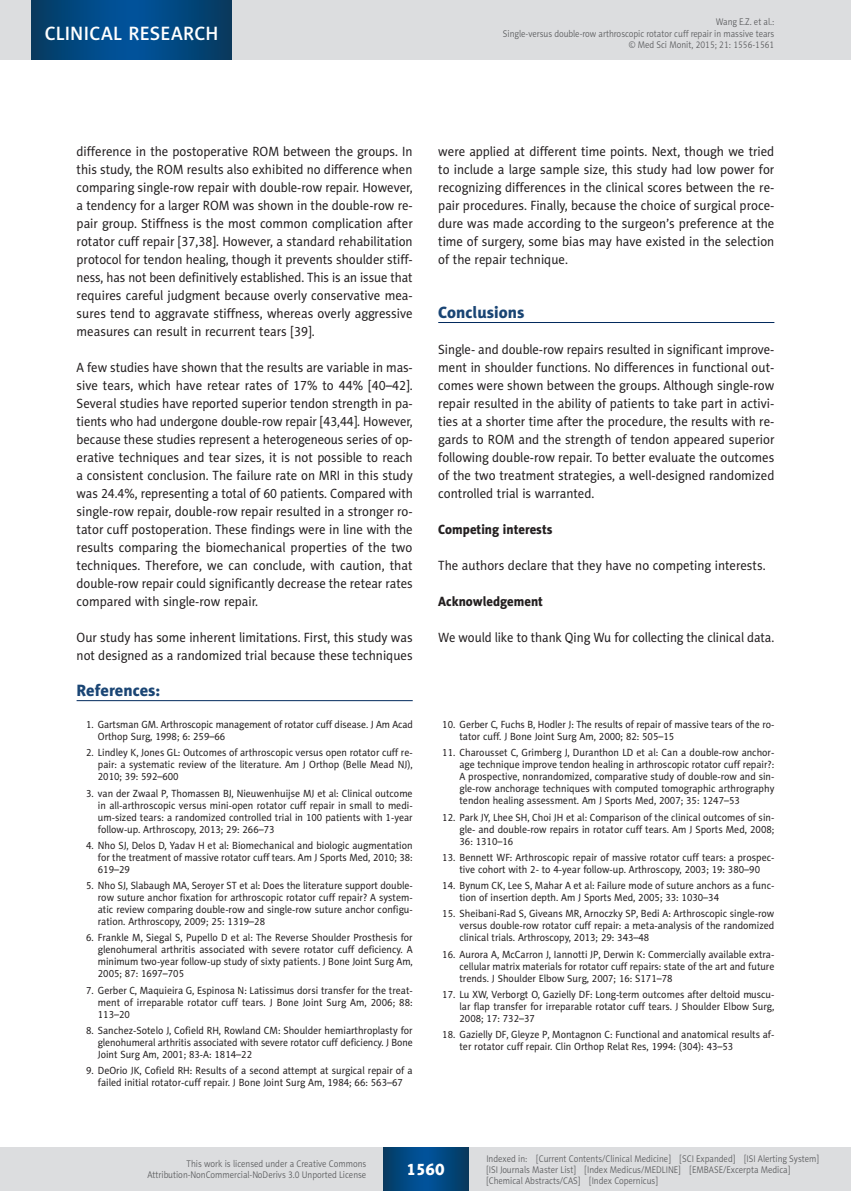
<style>
.page{position:relative;width:851px;height:1191px;background:#fff}
.page>*{position:absolute;margin:0;border:0;box-sizing:border-box;transform-origin:0 0}
.t1{font:19.5px "Naomi Sans EFN Medium";letter-spacing:.015em;color:#fff}
.MSM_Headline_1{font:16.5px "Naomi Sans EFN Heavy";color:#1a4574}
.MSM_Referencje_Tytul{font:16.5px "Naomi Sans EFN Heavy";color:#1a4574}
.t2{font:16.5px "Naomi Sans EFN Heavy";color:#fff}
.MSM_Body{font:13.5px/18px "Naomi Sans EFN";color:#231f20;text-align:justify;scale:.94 1}
.MSM_Body-2{font:13.5px/18px "Naomi Sans EFN";color:#231f20;text-align:justify;scale:.95 1}
.MSM_Headline_2{font:13.5px "Naomi Sans EFN Heavy";color:#231f20;scale:.95 1}
.MSM_Referencje_punkt{font:10.5px/12px "Naomi Sans EFN";color:#231f20;text-align:justify;scale:.95 1}
.MSM_Referencje_punkt-2{font:10.5px/12px "Naomi Sans EFN";color:#231f20;scale:.94 1}
.t3{font:9.75px/11.2px "Naomi Sans EFN Light";color:#57585a;text-align:right;scale:.9 1}
</style>
<div class="page">
<hr style="left:438px;top:322px;width:336px;height:1px;background:#00295c">
<hr style="left:77px;top:700px;width:335px;height:1px;background:#00295c">
<div style="left:0;top:1148px;width:850px;height:43px;background:#dcdddf"></div>
<svg style="left:383px;top:1147px;width:85px;height:43px;background:#02477e"></svg>
<div style="left:0;top:0;width:850px;height:60px;background:#dcdddf"></div>
<hr style="left:850px;top:0;width:1px;height:60px;background:#dcdddf">
<svg style="left:32px;top:0;width:200px;height:60px;background:#02477e"></svg>
<h1 class="t1" style="left:45px;top:22px;width:175px">CLINICAL RESEARCH</h1>
<p class="t3" style="left:503px;top:16px;width:303px">Wang E.Z. et al.:<br>Single-versus double-row arthroscopic rotator cuff repair in massive tears © Med Sci Monit, 2015; 21: 1556-1561</p>
<p class="MSM_Body-2" style="left:77px;top:142px;width:355px">difference in the postoperative ROM between the groups. In this study, the ROM results also exhibited no difference when comparing single-row repair with double-row repair. However, a tendency for a larger ROM was shown in the double-row re&shy;pair group. Stiffness is the most common complication after rotator cuff repair [37,38]. However, a standard rehabilitation protocol for tendon healing, though it prevents shoulder stiff&shy;ness, has not been definitively established. This is an issue that requires careful judgment because overly conservative mea&shy;sures tend to aggravate stiffness, whereas overly aggressive measures can result in recurrent tears [39].</p>
<p class="MSM_Body" style="left:77px;top:358px;width:359px">A few studies have shown that the results are variable in mas&shy;sive tears, which have retear rates of 17% to 44% [40–42].<br>Several studies have reported superior tendon strength in pa&shy;tients who had undergone double-row repair [43,44]. However, because these studies represent a heterogeneous series of op&shy;erative techniques and tear sizes, it is not possible to reach a consistent conclusion. The failure rate on MRI in this study was 24.4%, representing a total of 60 patients. Compared with single-row repair, double-row repair resulted in a stronger ro&shy;tator cuff postoperation. These findings were in line with the results comparing the biomechanical properties of the two techniques. Therefore, we can conclude, with caution, that double-row repair could significantly decrease the retear rates compared with single-row repair.</p>
<p class="MSM_Body-2" style="left:77px;top:628px;width:355px">Our study has some inherent limitations. First, this study was not designed as a randomized trial because these techniques</p>
<p class="MSM_Referencje_Tytul" style="left:77px;top:680px;width:85px">References:</p>
<p class="MSM_Referencje_punkt-2" style="left:98px;top:718px;width:337px;text-indent:-12px">1. Gartsman GM. Arthroscopic management of rotator cuff disease. J Am Acad<br>Orthop Surg, 1998; 6: 259–66</p>
<p class="MSM_Referencje_punkt" style="left:98px;top:747px;width:333px;text-indent:-12px">2. Lindley K, Jones GL: Outcomes of arthroscopic versus open rotator cuff re&shy;pair: a systematic review of the literature. Am J Orthop (Belle Mead NJ), 2010; 39: 592–600</p>
<p class="MSM_Referencje_punkt" style="left:98px;top:787px;width:333px;text-indent:-12px">3. van der Zwaal P, Thomassen BJ, Nieuwenhuijse MJ et al: Clinical outcome in all-arthroscopic versus mini-open rotator cuff repair in small to medi&shy;um-sized tears: a randomized controlled trial in 100 patients with 1-year follow-up. Arthroscopy, 2013; 29: 266–73</p>
<p class="MSM_Referencje_punkt" style="left:98px;top:839px;width:333px;text-indent:-12px">4. Nho SJ, Delos D, Yadav H et al: Biomechanical and biologic augmentation for the treatment of massive rotator cuff tears. Am J Sports Med, 2010; 38:<br>619–29</p>
<p class="MSM_Referencje_punkt" style="left:98px;top:879px;width:333px;text-indent:-12px">5. Nho SJ, Slabaugh MA, Seroyer ST et al: Does the literature support double&shy;row suture anchor fixation for arthroscopic rotator cuff repair? A system&shy;atic review comparing double-row and single-row suture anchor configu&shy;ration. Arthroscopy, 2009; 25: 1319–28</p>
<p class="MSM_Referencje_punkt" style="left:98px;top:932px;width:333px;text-indent:-12px">6. Frankle M, Siegal S, Pupello D et al: The Reverse Shoulder Prosthesis for glenohumeral arthritis associated with severe rotator cuff deficiency. A minimum two-year follow-up study of sixty patients. J Bone Joint Surg Am, 2005; 87: 1697–705</p>
<p class="MSM_Referencje_punkt" style="left:98px;top:984px;width:333px;text-indent:-12px">7. Gerber C, Maquieira G, Espinosa N: Latissimus dorsi transfer for the treat&shy;ment of irreparable rotator cuff tears. J Bone Joint Surg Am, 2006; 88:<br>113–20</p>
<p class="MSM_Referencje_punkt" style="left:98px;top:1024px;width:333px;text-indent:-12px">8. Sanchez-Sotelo J, Cofield RH, Rowland CM: Shoulder hemiarthroplasty for glenohumeral arthritis associated with severe rotator cuff deficiency. J Bone Joint Surg Am, 2001; 83-A: 1814–22</p>
<p class="MSM_Referencje_punkt" style="left:86px;top:1064px;width:345px;text-align:center">9. DeOrio JK, Cofield RH: Results of a second attempt at surgical repair of a failed initial rotator-cuff repair. J Bone Joint Surg Am, 1984; 66: 563–67</p>
<p class="MSM_Body-2" style="left:438px;top:142px;width:355px">were applied at different time points. Next, though we tried to include a large sample size, this study had low power for recognizing differences in the clinical scores between the re&shy;pair procedures. Finally, because the choice of surgical proce&shy;dure was made according to the surgeon’s preference at the time of surgery, some bias may have existed in the selection of the repair technique.</p>
<p class="MSM_Headline_1" style="left:438px;top:302px;width:88px">Conclusions</p>
<p class="MSM_Body" style="left:438px;top:340px;width:359px">Single- and double-row repairs resulted in significant improve&shy;ment in shoulder functions. No differences in functional out&shy;comes were shown between the groups. Although single-row repair resulted in the ability of patients to take part in activi&shy;ties at a shorter time after the procedure, the results with re&shy;gards to ROM and the strength of tendon appeared superior following double-row repair. To better evaluate the outcomes of the two treatment strategies, a well-designed randomized controlled trial is warranted.</p>
<p class="MSM_Headline_2" style="left:438px;top:521px;width:122px">Competing interests</p>
<p class="MSM_Body-2" style="left:438px;top:556px;width:346px">The authors declare that they have no competing interests.</p>
<p class="MSM_Headline_2" style="left:438px;top:593px;width:112px">Acknowledgement</p>
<p class="MSM_Body" style="left:438px;top:628px;width:359px">We would like to thank Qing Wu for collecting the clinical data.</p>
<p class="MSM_Referencje_punkt-2" style="left:459px;top:718px;width:336px;text-indent:-17px">10. Gerber C, Fuchs B, Hodler J: The results of repair of massive tears of the ro&shy;tator cuff. J Bone Joint Surg Am, 2000; 82: 505–15</p>
<p class="MSM_Referencje_punkt" style="left:459px;top:747px;width:333px;text-indent:-17px">11. Charousset C, Grimberg J, Duranthon LD et al: Can a double-row anchor&shy;age technique improve tendon healing in arthroscopic rotator cuff repair?:<br>A prospective, nonrandomized, comparative study of double-row and sin&shy;gle-row anchorage techniques with computed tomographic arthrography tendon healing assessment. Am J Sports Med, 2007; 35: 1247–53</p>
<p class="MSM_Referencje_punkt" style="left:459px;top:811px;width:333px;text-indent:-17px">12. Park JY, Lhee SH, Choi JH et al: Comparison of the clinical outcomes of sin&shy;gle- and double-row repairs in rotator cuff tears. Am J Sports Med, 2008; 36: 1310–16</p>
<p class="MSM_Referencje_punkt" style="left:442px;top:851px;width:351px;text-align:center">13. Bennett WF: Arthroscopic repair of massive rotator cuff tears: a prospec&shy;tive cohort with 2- to 4-year follow-up. Arthroscopy, 2003; 19: 380–90</p>
<p class="MSM_Referencje_punkt" style="left:459px;top:879px;width:333px;text-indent:-17px">14. Bynum CK, Lee S, Mahar A et al: Failure mode of suture anchors as a func&shy;tion of insertion depth. Am J Sports Med, 2005; 33: 1030–34</p>
<p class="MSM_Referencje_punkt" style="left:459px;top:908px;width:333px;text-indent:-17px">15. Sheibani-Rad S, Giveans MR, Arnoczky SP, Bedi A: Arthroscopic single-row versus double-row rotator cuff repair: a meta-analysis of the randomized clinical trials. Arthroscopy, 2013; 29: 343–48</p>
<p class="MSM_Referencje_punkt" style="left:459px;top:948px;width:333px;text-indent:-17px">16. Aurora A, McCarron J, Iannotti JP, Derwin K: Commercially available extra&shy;cellular matrix materials for rotator cuff repairs: state of the art and future trends. J Shoulder Elbow Surg, 2007; 16: S171–78</p>
<p class="MSM_Referencje_punkt" style="left:459px;top:988px;width:333px;text-indent:-17px">17. Lu XW, Verborgt O, Gazielly DF: Long-term outcomes after deltoid muscu&shy;lar flap transfer for irreparable rotator cuff tears. J Shoulder Elbow Surg, 2008; 17: 732–37</p>
<p class="MSM_Referencje_punkt" style="left:459px;top:1028px;width:333px;text-indent:-17px">18. Gazielly DF, Gleyze P, Montagnon C: Functional and anatomical results af&shy;ter rotator cuff repair. Clin Orthop Relat Res, 1994: (304): 43–53</p>
<p class="t3" style="left:147px;top:1158px;width:245px">This work is licensed under a Creative Commons<br>Attribution-NonCommercial-NoDerivs 3.0 Unported License</p>
<h2 class="t2" style="left:406px;top:1159px;width:40px">1560</h2>
<p class="t3" style="left:486px;top:1152px;width:371px;text-align:left">Indexed in: [Current Contents/Clinical Medicine] [SCI Expanded] [ISI Alerting System] [ISI Journals Master List] [Index Medicus/MEDLINE] [EMBASE/Excerpta Medica] [Chemical Abstracts/CAS] [Index Copernicus]</p>
</div>
